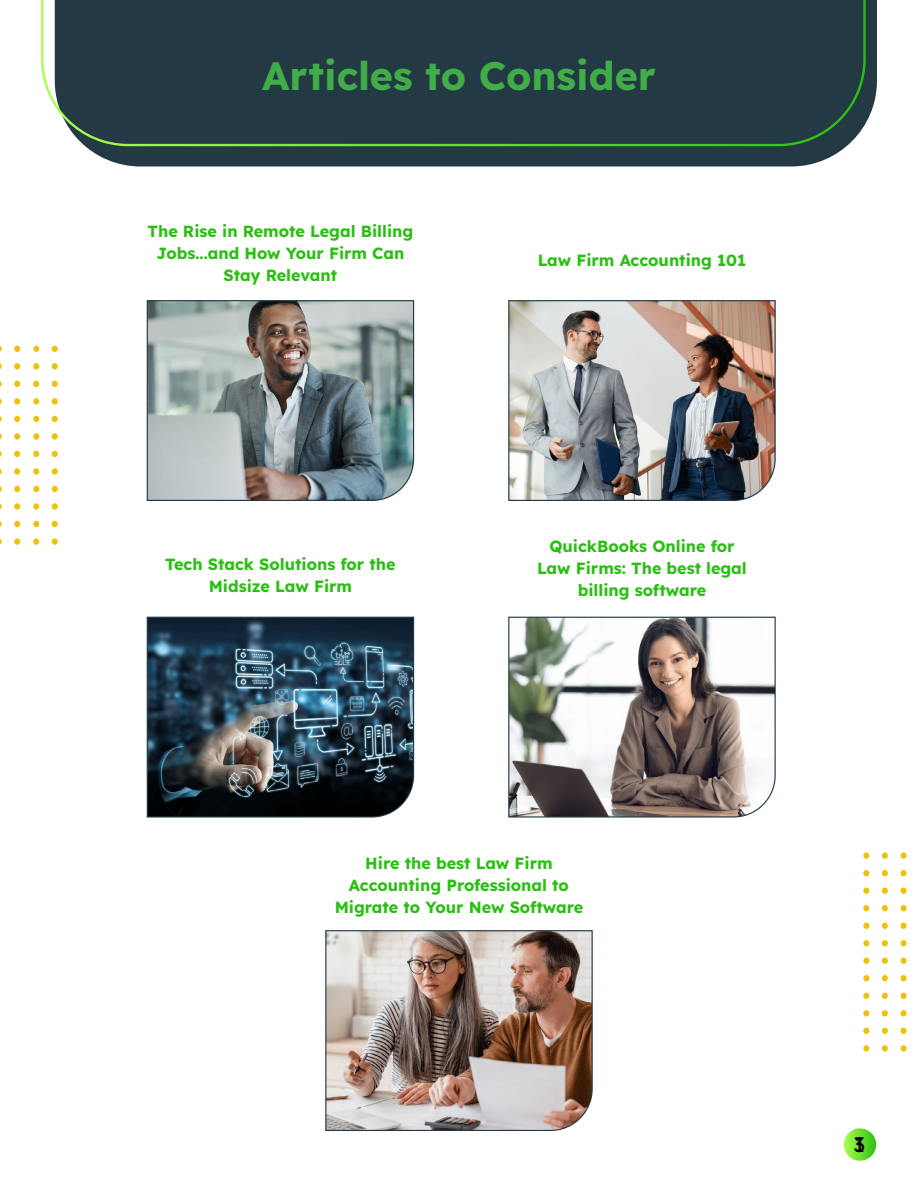
<style>
.page{position:relative;width:918px;height:1188px;background:#fff}
.page>*{position:absolute;margin:0;border:0;box-sizing:border-box;transform-origin:0 0}
.t1{font:39.6px "Lexend";color:#41ad49}
.t2{font:21px "Lexend";color:#000}
.t3{font:16.2px/21.9px "Lexend";color:#29bf12;text-align:center}
</style>
<div class="page">
<svg style="left:86px;top:0;width:791px;height:167px;background:#3d505a"></svg>
<div style="left:41px;top:0;width:826px;height:147px;background:#233944"></div>
<svg style="left:844px;top:1128px;width:32px;height:33px"></svg>
<svg style="left:901px;top:958px;width:6px;height:6px"></svg>
<svg style="left:901px;top:975px;width:6px;height:6px"></svg>
<svg style="left:901px;top:993px;width:6px;height:6px"></svg>
<div style="left:901px;top:1010px;width:6px;height:7px;background:#edc20a;border-radius:50%"></div>
<svg style="left:901px;top:1028px;width:6px;height:6px"></svg>
<div style="left:901px;top:1045px;width:6px;height:7px;background:#edc20a;border-radius:50%"></div>
<div style="left:901px;top:852px;width:6px;height:7px;background:#edc20a;border-radius:50%"></div>
<svg style="left:901px;top:870px;width:6px;height:6px"></svg>
<div style="left:901px;top:887px;width:6px;height:7px;background:#edc20a;border-radius:50%"></div>
<svg style="left:901px;top:905px;width:6px;height:6px"></svg>
<svg style="left:901px;top:923px;width:6px;height:6px"></svg>
<svg style="left:901px;top:940px;width:6px;height:6px"></svg>
<svg style="left:882px;top:958px;width:6px;height:6px"></svg>
<svg style="left:882px;top:975px;width:6px;height:6px"></svg>
<svg style="left:882px;top:993px;width:6px;height:6px"></svg>
<div style="left:882px;top:1010px;width:6px;height:7px;background:#edc20a;border-radius:50%"></div>
<svg style="left:882px;top:1028px;width:6px;height:6px"></svg>
<div style="left:882px;top:1045px;width:6px;height:7px;background:#edc20a;border-radius:50%"></div>
<svg style="left:863px;top:958px;width:6px;height:6px"></svg>
<svg style="left:863px;top:975px;width:6px;height:6px"></svg>
<svg style="left:863px;top:993px;width:6px;height:6px"></svg>
<div style="left:863px;top:1010px;width:6px;height:7px;background:#edc20a;border-radius:50%"></div>
<svg style="left:863px;top:1028px;width:6px;height:6px"></svg>
<div style="left:863px;top:1045px;width:6px;height:7px;background:#edc20a;border-radius:50%"></div>
<div style="left:882px;top:852px;width:6px;height:7px;background:#edc20a;border-radius:50%"></div>
<svg style="left:882px;top:870px;width:6px;height:6px"></svg>
<div style="left:882px;top:887px;width:6px;height:7px;background:#edc20a;border-radius:50%"></div>
<svg style="left:882px;top:905px;width:6px;height:6px"></svg>
<svg style="left:882px;top:923px;width:6px;height:6px"></svg>
<svg style="left:882px;top:940px;width:6px;height:6px"></svg>
<div style="left:863px;top:852px;width:6px;height:7px;background:#edc20a;border-radius:50%"></div>
<svg style="left:863px;top:870px;width:6px;height:6px"></svg>
<div style="left:863px;top:887px;width:6px;height:7px;background:#edc20a;border-radius:50%"></div>
<svg style="left:863px;top:905px;width:6px;height:6px"></svg>
<svg style="left:863px;top:923px;width:6px;height:6px"></svg>
<svg style="left:863px;top:940px;width:6px;height:6px"></svg>
<svg style="left:52px;top:451px;width:6px;height:6px"></svg>
<div style="left:52px;top:468px;width:6px;height:7px;background:#edc20a;border-radius:50%"></div>
<svg style="left:52px;top:486px;width:6px;height:6px"></svg>
<div style="left:52px;top:503px;width:6px;height:7px;background:#edc20a;border-radius:50%"></div>
<svg style="left:52px;top:521px;width:6px;height:6px"></svg>
<div style="left:52px;top:538px;width:6px;height:7px;background:#edc20a;border-radius:50%"></div>
<svg style="left:33px;top:451px;width:6px;height:6px"></svg>
<div style="left:33px;top:468px;width:6px;height:7px;background:#edc20a;border-radius:50%"></div>
<svg style="left:33px;top:486px;width:6px;height:6px"></svg>
<div style="left:33px;top:503px;width:6px;height:7px;background:#edc20a;border-radius:50%"></div>
<svg style="left:33px;top:521px;width:6px;height:6px"></svg>
<div style="left:33px;top:538px;width:6px;height:7px;background:#edc20a;border-radius:50%"></div>
<svg style="left:14px;top:451px;width:6px;height:6px"></svg>
<div style="left:14px;top:468px;width:6px;height:7px;background:#edc20a;border-radius:50%"></div>
<svg style="left:14px;top:486px;width:6px;height:6px"></svg>
<div style="left:14px;top:503px;width:6px;height:7px;background:#edc20a;border-radius:50%"></div>
<svg style="left:14px;top:521px;width:6px;height:6px"></svg>
<div style="left:14px;top:538px;width:6px;height:7px;background:#edc20a;border-radius:50%"></div>
<svg style="left:0;top:468px;width:2px;height:7px"></svg>
<svg style="left:0;top:503px;width:2px;height:7px"></svg>
<svg style="left:0;top:538px;width:2px;height:7px"></svg>
<svg style="left:52px;top:346px;width:6px;height:6px"></svg>
<div style="left:52px;top:363px;width:6px;height:7px;background:#edc20a;border-radius:50%"></div>
<svg style="left:52px;top:381px;width:6px;height:6px"></svg>
<div style="left:52px;top:398px;width:6px;height:7px;background:#edc20a;border-radius:50%"></div>
<svg style="left:52px;top:416px;width:6px;height:6px"></svg>
<div style="left:52px;top:433px;width:6px;height:7px;background:#edc20a;border-radius:50%"></div>
<svg style="left:33px;top:346px;width:6px;height:6px"></svg>
<div style="left:33px;top:363px;width:6px;height:7px;background:#edc20a;border-radius:50%"></div>
<svg style="left:33px;top:381px;width:6px;height:6px"></svg>
<div style="left:33px;top:398px;width:6px;height:7px;background:#edc20a;border-radius:50%"></div>
<svg style="left:33px;top:416px;width:6px;height:6px"></svg>
<div style="left:33px;top:433px;width:6px;height:7px;background:#edc20a;border-radius:50%"></div>
<svg style="left:14px;top:346px;width:6px;height:6px"></svg>
<div style="left:14px;top:363px;width:6px;height:7px;background:#edc20a;border-radius:50%"></div>
<svg style="left:14px;top:381px;width:6px;height:6px"></svg>
<div style="left:14px;top:398px;width:6px;height:7px;background:#edc20a;border-radius:50%"></div>
<svg style="left:14px;top:416px;width:6px;height:6px"></svg>
<div style="left:14px;top:433px;width:6px;height:7px;background:#edc20a;border-radius:50%"></div>
<svg style="left:0;top:398px;width:2px;height:7px"></svg>
<svg style="left:0;top:433px;width:2px;height:7px"></svg>
<img style="left:508px;top:300px;width:268px;height:201px">
<img style="left:146px;top:300px;width:269px;height:201px">
<img style="left:508px;top:616px;width:268px;height:202px">
<img style="left:146px;top:616px;width:269px;height:202px">
<img style="left:325px;top:930px;width:268px;height:201px">
<h1 class="t1" style="left:262px;top:47px;width:395px">Articles to Consider</h1>
<p class="t3" style="left:147px;top:219px;width:267px">The Rise in Remote Legal Billing<br>Jobs...and How Your Firm Can<br>Stay Relevant</p>
<p class="t3" style="left:165px;top:553px;width:232px">Tech Stack Solutions for the<br>Midsize Law Firm</p>
<p class="t3" style="left:538px;top:248px;width:210px">Law Firm Accounting 101</p>
<p class="t3" style="left:537px;top:534px;width:211px">QuickBooks Online for<br>Law Firms: The best legal billing software</p>
<p class="t3" style="left:335px;top:851px;width:250px">Hire the best Law Firm<br>Accounting Professional to<br>Migrate to Your New Software</p>
<p class="t2" style="left:854px;top:1129px;width:13px">13</p>
</div>
